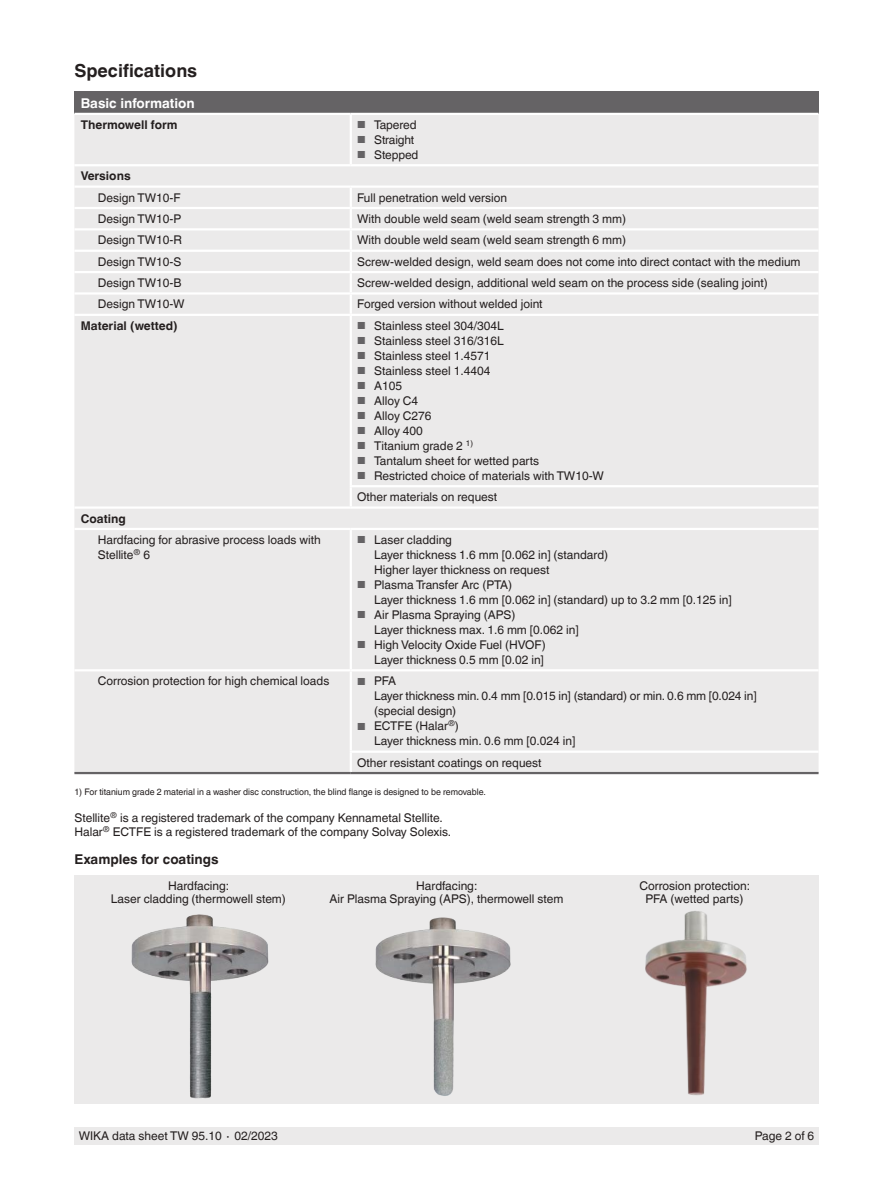
<style>
.page{position:relative;width:893px;height:1188px;background:#fff}
.page>*{position:absolute;margin:0;border:0;box-sizing:border-box;transform-origin:0 0}
.t1{font:700 18px "Helvetica World";color:#241f1f}
.t2{font:700 13.5px "Helvetica World";color:#241f1f}
.t3{font:700 13.5px "Helvetica World";color:#fff}
.t4{font:12px/15px "Helvetica World";color:#241f1f}
.t5{font:700 12px "Helvetica World";color:#241f1f}
.t6{font:9px "Helvetica World";color:#241f1f}
.s1{font-size:10.2px;color:#656365}
</style>
<div class="page">
<div style="left:74px;top:1128px;width:745px;height:17px;background:#ebeaea"></div>
<div style="left:74px;top:91px;width:745px;height:23px;background:#656365"></div>
<div style="left:74px;top:115px;width:745px;height:657px;background:#ebeaea"></div>
<hr style="left:350px;top:530px;width:2px;height:139px;background:#fff">
<hr style="left:351px;top:669px;width:468px;height:2px;background:#fff">
<hr style="left:350px;top:751px;width:469px;height:2px;background:#fff">
<hr style="left:351px;top:292px;width:468px;height:3px;background:#fff">
<hr style="left:351px;top:314px;width:468px;height:2px;background:#fff">
<hr style="left:350px;top:485px;width:469px;height:2px;background:#fff">
<hr style="left:74px;top:207px;width:277px;height:2px;background:#fff">
<hr style="left:74px;top:228px;width:277px;height:2px;background:#fff">
<hr style="left:74px;top:250px;width:277px;height:2px;background:#fff">
<hr style="left:74px;top:271px;width:277px;height:2px;background:#fff">
<hr style="left:350px;top:115px;width:2px;height:49px;background:#fff">
<hr style="left:351px;top:207px;width:468px;height:2px;background:#fff">
<svg style="left:350px;top:188px;width:2px;height:40px"></svg>
<hr style="left:351px;top:228px;width:468px;height:2px;background:#fff">
<hr style="left:350px;top:230px;width:2px;height:20px;background:#fff">
<hr style="left:351px;top:250px;width:468px;height:2px;background:#fff">
<hr style="left:351px;top:271px;width:468px;height:2px;background:#fff">
<svg style="left:350px;top:252px;width:2px;height:62px"></svg>
<hr style="left:74px;top:113px;width:277px;height:2px;background:#fff">
<hr style="left:351px;top:113px;width:468px;height:2px;background:#fff">
<hr style="left:74px;top:292px;width:277px;height:3px;background:#fff">
<hr style="left:74px;top:314px;width:277px;height:2px;background:#fff">
<hr style="left:350px;top:316px;width:2px;height:169px;background:#fff">
<svg style="left:350px;top:487px;width:2px;height:19px"></svg>
<hr style="left:74px;top:164px;width:277px;height:2px;background:#fff">
<hr style="left:351px;top:164px;width:468px;height:2px;background:#fff">
<hr style="left:74px;top:186px;width:277px;height:2px;background:#fff">
<hr style="left:351px;top:186px;width:468px;height:2px;background:#fff">
<hr style="left:351px;top:772px;width:468px;height:2px;background:#656365">
<hr style="left:74px;top:506px;width:277px;height:3px;background:#fff">
<hr style="left:351px;top:506px;width:468px;height:3px;background:#fff">
<hr style="left:74px;top:528px;width:277px;height:2px;background:#fff">
<hr style="left:351px;top:528px;width:468px;height:2px;background:#fff">
<hr style="left:74px;top:669px;width:277px;height:2px;background:#fff">
<hr style="left:350px;top:671px;width:2px;height:80px;background:#fff">
<svg style="left:350px;top:753px;width:2px;height:19px"></svg>
<hr style="left:74px;top:772px;width:277px;height:2px;background:#656365">
<div style="left:74px;top:875px;width:745px;height:229px;background:#ebeaea"></div>
<img style="left:645px;top:911px;width:102px;height:185px">
<img style="left:375px;top:917px;width:136px;height:179px">
<img style="left:131px;top:914px;width:138px;height:185px">
<h1 class="t1" style="left:74px;top:60px;width:124px">Specifications</h1>
<p class="t3" style="left:81px;top:95px;width:115px">Basic information</p>
<p class="t5" style="left:81px;top:118px;width:98px">Thermowell form</p>
<p class="t4" style="left:357px;top:117px;width:61px"><span class="s1">■</span> Tapered</p>
<p class="t4" style="left:357px;top:132px;width:59px"><span class="s1">■</span> Straight</p>
<p class="t4" style="left:357px;top:147px;width:63px"><span class="s1">■</span> Stepped</p>
<p class="t5" style="left:81px;top:169px;width:51px">Versions</p>
<p class="t4" style="left:98px;top:190px;width:84px">Design TW10-F</p>
<p class="t4" style="left:357px;top:190px;width:151px">Full penetration weld version</p>
<p class="t4" style="left:98px;top:211px;width:85px">Design TW10-P</p>
<p class="t4" style="left:357px;top:211px;width:270px">With double weld seam (weld seam strength 3 mm)</p>
<p class="t4" style="left:98px;top:233px;width:86px">Design TW10-R</p>
<p class="t4" style="left:357px;top:233px;width:270px">With double weld seam (weld seam strength 6 mm)</p>
<p class="t4" style="left:98px;top:254px;width:85px">Design TW10-S</p>
<p class="t4" style="left:357px;top:254px;width:445px">Screw-welded design, weld seam does not come into direct contact with the medium</p>
<p class="t4" style="left:98px;top:275px;width:85px">Design TW10-B</p>
<p class="t4" style="left:357px;top:275px;width:412px">Screw-welded design, additional weld seam on the process side (sealing joint)</p>
<p class="t4" style="left:98px;top:297px;width:88px">Design TW10-W</p>
<p class="t4" style="left:357px;top:297px;width:187px">Forged version without welded joint</p>
<p class="t5" style="left:81px;top:319px;width:98px">Material (wetted)</p>
<p class="t4" style="left:357px;top:318px;width:148px"><span class="s1">■</span> Stainless steel 304/304L</p>
<p class="t4" style="left:357px;top:333px;width:148px"><span class="s1">■</span> Stainless steel 316/316L</p>
<p class="t4" style="left:357px;top:348px;width:135px"><span class="s1">■</span> Stainless steel 1.4571</p>
<p class="t4" style="left:357px;top:363px;width:135px"><span class="s1">■</span> Stainless steel 1.4404</p>
<p class="t4" style="left:357px;top:378px;width:47px"><span class="s1">■</span> A105</p>
<p class="t4" style="left:357px;top:393px;width:63px"><span class="s1">■</span> Alloy C4</p>
<p class="t4" style="left:357px;top:408px;width:76px"><span class="s1">■</span> Alloy C276</p>
<p class="t4" style="left:357px;top:423px;width:67px"><span class="s1">■</span> Alloy 400</p>
<p class="t4" style="left:357px;top:438px;width:117px"><span class="s1">■</span> Titanium grade 2 <sup>1)</sup></p>
<p class="t4" style="left:357px;top:453px;width:183px"><span class="s1">■</span> Tantalum sheet for wetted parts</p>
<p class="t4" style="left:357px;top:465px;width:248px;line-height:21.3px"><span class="s1">■</span> Restricted choice of materials with TW10-W<br>Other materials on request</p>
<p class="t5" style="left:81px;top:511px;width:46px">Coating</p>
<p class="t4" style="left:98px;top:532px;width:225px">Hardfacing for abrasive process loads with<br>Stellite<sup>®</sup> 6</p>
<p class="t4" style="left:374px;top:532px;width:235px;text-indent:-17px"><span class="s1">■</span> Laser cladding<br>Layer thickness 1.6 mm [0.062 in] (standard)<br>Higher layer thickness on request</p>
<p class="t4" style="left:374px;top:577px;width:359px;text-indent:-17px"><span class="s1">■</span> Plasma Transfer Arc (PTA)<br>Layer thickness 1.6 mm [0.062 in] (standard) up to 3.2 mm [0.125 in]</p>
<p class="t4" style="left:374px;top:607px;width:206px;text-indent:-17px"><span class="s1">■</span> Air Plasma Spraying (APS)<br>Layer thickness max. 1.6 mm [0.062 in]</p>
<p class="t4" style="left:357px;top:637px;width:190px;text-align:right"><span class="s1">■</span> High Velocity Oxide Fuel (HVOF)<br>Layer thickness 0.5 mm [0.02 in]</p>
<p class="t4" style="left:98px;top:674px;width:233px">Corrosion protection for high chemical loads</p>
<p class="t4" style="left:374px;top:674px;width:384px;text-indent:-17px"><span class="s1">■</span> PFA<br>Layer thickness min. 0.4 mm [0.015 in] (standard) or min. 0.6 mm [0.024 in] (special design)</p>
<p class="t4" style="left:374px;top:719px;width:203px;text-indent:-17px"><span class="s1">■</span> ECTFE (Halar<sup>®</sup>)<br>Layer thickness min. 0.6 mm [0.024 in]</p>
<p class="t4" style="left:357px;top:755px;width:186px">Other resistant coatings on request</p>
<p class="t6" style="left:74px;top:787px;width:413px">1) For titanium grade 2 material in a washer disc construction, the blind flange is designed to be removable.</p>
<p class="t4" style="left:74px;top:811px;width:378px;line-height:13.5px">Stellite<sup>®</sup> is a registered trademark of the company Kennametal Stellite.<br>Halar<sup>®</sup> ECTFE is a registered trademark of the company Solvay Solexis.</p>
<p class="t2" style="left:74px;top:851px;width:146px">Examples for coatings</p>
<p class="t4" style="left:111px;top:879px;width:176px;line-height:13.5px;text-align:center">Hardfacing:<br>Laser cladding (thermowell stem)</p>
<p class="t4" style="left:330px;top:879px;width:235px;line-height:13.5px;text-align:center">Hardfacing:<br>Air Plasma Spraying (APS), thermowell stem</p>
<p class="t4" style="left:639px;top:879px;width:112px;line-height:13.5px;text-align:center">Corrosion protection:<br>PFA (wetted parts)</p>
<p class="t4" style="left:79px;top:1129px;width:201px">WIKA data sheet TW 95.10 ∙ 02/2023</p>
<p class="t4" style="left:755px;top:1129px;width:61px">Page 2 of 6</p>
</div>
